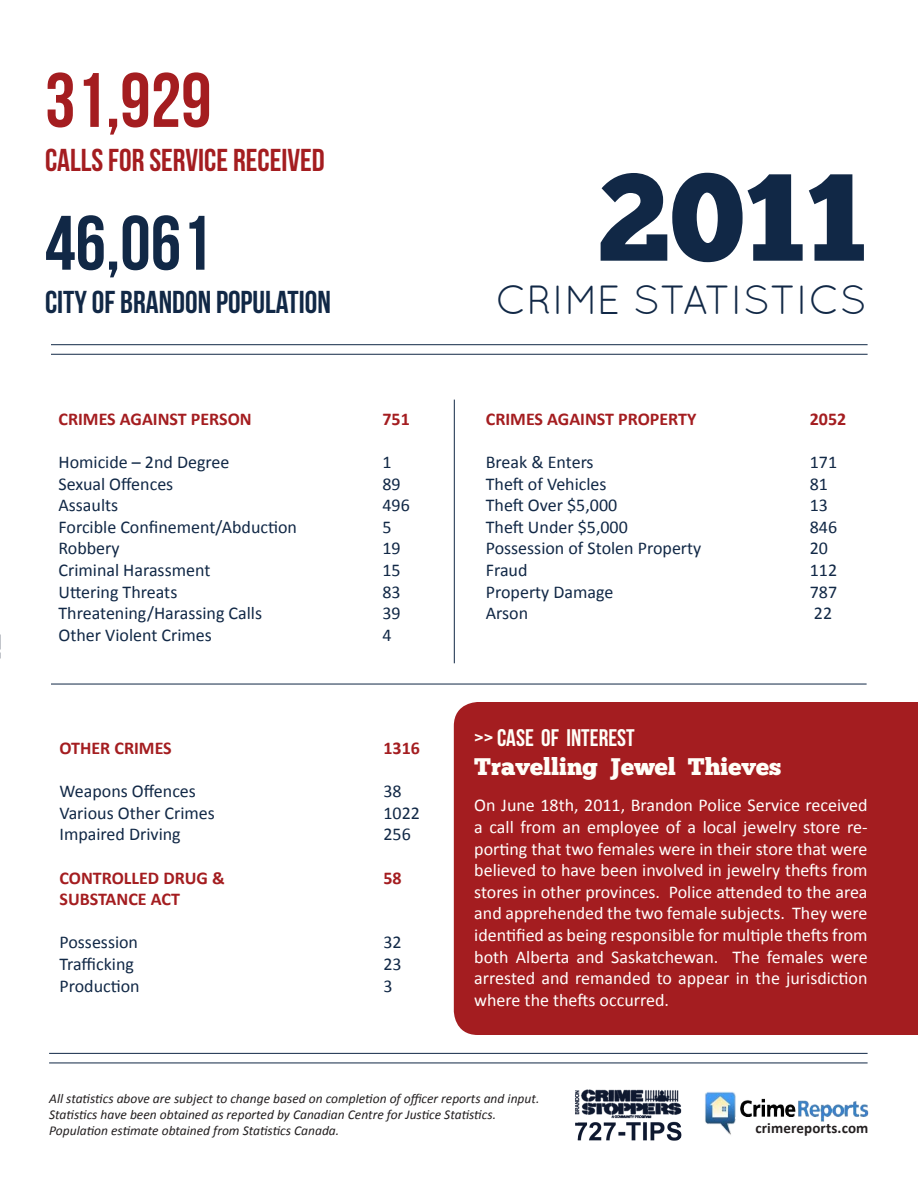
<style>
.page{position:relative;width:918px;height:1188px;background:#fff}
.page>*{position:absolute;margin:0;border:0;box-sizing:border-box;transform-origin:0 0}
.t1{font:123.6px "Chunk Five";color:#112846}
.t2{font:76.95px "Bebas Neue";color:#a41d20}
.t3{font:76.95px "Bebas Neue";color:#112846}
.t4{font:40.65px "Quicksand";color:#112846}
.t5{font:31.65px "Bebas Neue";color:#a41d20}
.t6{font:31.65px "Bebas Neue";color:#112846}
.t7{font:24px "Chunk Five";color:#fffef8}
.t8{font:24px "Bebas Neue";color:#fffef8}
.t9{font:18px/21.6px "Calibri";color:#fffefc;text-align:justify}
.t10{font:18px "Calibri";color:#112846}
.t11{font:700 18px "Calibri";color:#a41d20}
.t12{font:700 15px "Calibri";letter-spacing:.01em;color:#231f20}
.t13{font:italic 13.5px/16.2px "Calibri";color:#231f20}
</style>
<div class="page">
<div style="left:454px;top:702px;width:464px;height:333px;background:#a41d20"></div>
<hr style="left:51px;top:354px;width:817px;height:1px;background:#112846">
<hr style="left:51px;top:344px;width:817px;height:1px;background:#112846">
<hr style="left:454px;top:400px;width:1px;height:263px;background:#112846">
<hr style="left:51px;top:684px;width:816px;height:1px;background:#112846">
<hr style="left:49px;top:1063px;width:819px;height:1px;background:#112846">
<hr style="left:49px;top:1053px;width:819px;height:1px;background:#112846">
<img style="left:575px;top:1089px;width:107px;height:52px">
<img style="left:705px;top:1092px;width:164px;height:43px">
<h2 class="t2" style="left:45px;top:58px;width:168px">31,929</h2>
<h3 class="t5" style="left:45px;top:142px;width:281px">CALLS FOR SERVICE RECEIVED</h3>
<h2 class="t3" style="left:45px;top:201px;width:168px">46,061</h2>
<h3 class="t6" style="left:45px;top:285px;width:287px">CITY OF BRANDON POPULATION</h3>
<p class="t11" style="left:58px;top:407px;width:195px">CRIMES AGAINST PERSON</p>
<p class="t11" style="left:382px;top:407px;width:29px">751</p>
<p class="t10" style="left:58px;top:451px;width:173px">Homicide – 2nd Degree</p>
<p class="t10" style="left:382px;top:451px;width:11px">1</p>
<p class="t10" style="left:58px;top:472px;width:116px">Sexual Offences</p>
<p class="t10" style="left:382px;top:472px;width:20px">89</p>
<p class="t10" style="left:58px;top:494px;width:61px">Assaults</p>
<p class="t10" style="left:382px;top:494px;width:29px">496</p>
<p class="t10" style="left:58px;top:515px;width:240px">Forcible Confinement/Abduction</p>
<p class="t10" style="left:382px;top:515px;width:11px">5</p>
<p class="t10" style="left:58px;top:537px;width:63px">Robbery</p>
<p class="t10" style="left:382px;top:537px;width:20px">19</p>
<p class="t10" style="left:58px;top:559px;width:153px">Criminal Harassment</p>
<p class="t10" style="left:382px;top:559px;width:20px">15</p>
<p class="t10" style="left:58px;top:580px;width:120px">Uttering Threats</p>
<p class="t10" style="left:382px;top:580px;width:20px">83</p>
<p class="t10" style="left:58px;top:602px;width:205px">Threatening/Harassing Calls</p>
<p class="t10" style="left:382px;top:602px;width:20px">39</p>
<p class="t10" style="left:58px;top:623px;width:155px">Other Violent Crimes</p>
<p class="t10" style="left:382px;top:623px;width:11px">4</p>
<p class="t11" style="left:59px;top:736px;width:114px">OTHER CRIMES</p>
<p class="t11" style="left:383px;top:736px;width:38px">1316</p>
<p class="t10" style="left:59px;top:780px;width:138px">Weapons Offences</p>
<p class="t10" style="left:383px;top:780px;width:20px">38</p>
<p class="t10" style="left:59px;top:801px;width:157px">Various Other Crimes</p>
<p class="t10" style="left:383px;top:801px;width:38px">1022</p>
<p class="t10" style="left:59px;top:823px;width:123px">Impaired Driving</p>
<p class="t10" style="left:383px;top:823px;width:29px">256</p>
<p class="t11" style="left:59px;top:866px;width:167px">CONTROLLED DRUG &amp;</p>
<p class="t11" style="left:383px;top:866px;width:20px">58</p>
<p class="t11" style="left:59px;top:888px;width:122px">SUBSTANCE ACT</p>
<p class="t10" style="left:59px;top:931px;width:80px">Possession</p>
<p class="t10" style="left:383px;top:931px;width:20px">32</p>
<p class="t10" style="left:59px;top:953px;width:76px">Trafficking</p>
<p class="t10" style="left:383px;top:953px;width:20px">23</p>
<p class="t10" style="left:59px;top:974px;width:82px">Production</p>
<p class="t10" style="left:383px;top:974px;width:11px">3</p>
<h1 class="t1" style="left:598px;top:144px;width:271px">2011</h1>
<h3 class="t4" style="left:495px;top:277px;width:373px">CRIME STATISTICS</h3>
<p class="t11" style="left:486px;top:407px;width:212px">CRIMES AGAINST PROPERTY</p>
<p class="t11" style="left:810px;top:407px;width:38px">2052</p>
<p class="t10" style="left:486px;top:451px;width:109px">Break &amp; Enters</p>
<p class="t10" style="left:810px;top:451px;width:29px">171</p>
<p class="t10" style="left:486px;top:472px;width:122px">Theft of Vehicles</p>
<p class="t10" style="left:810px;top:472px;width:20px">81</p>
<p class="t10" style="left:486px;top:494px;width:133px">Theft Over $5,000</p>
<p class="t10" style="left:810px;top:494px;width:20px">13</p>
<p class="t10" style="left:486px;top:515px;width:144px">Theft Under $5,000</p>
<p class="t10" style="left:810px;top:515px;width:29px">846</p>
<p class="t10" style="left:486px;top:537px;width:217px">Possession of Stolen Property</p>
<p class="t10" style="left:810px;top:537px;width:20px">20</p>
<p class="t10" style="left:486px;top:559px;width:43px">Fraud</p>
<p class="t10" style="left:810px;top:559px;width:29px">112</p>
<p class="t10" style="left:486px;top:580px;width:129px">Property Damage</p>
<p class="t10" style="left:810px;top:580px;width:29px">787</p>
<p class="t10" style="left:486px;top:602px;width:44px">Arson</p>
<p class="t10" style="left:814px;top:602px;width:20px">22</p>
<h3 class="t8" style="left:474px;top:724px;width:162px">&gt;&gt; CASE OF INTEREST</h3>
<h3 class="t7" style="left:474px;top:752px;width:309px">Travelling Jewel Thieves</h3>
<p class="t9" style="left:474px;top:795px;width:395px">On June 18th, 2011, Brandon Police Service received a call from an employee of a local jewelry store re&shy;porting that two females were in their store that were believed to have been involved in jewelry thefts from stores in other provinces. Police attended to the area and apprehended the two female subjects. They were identified as being responsible for multiple thefts from both Alberta and Saskatchewan. The females were arrested and remanded to appear in the jurisdiction where the thefts occurred.</p>
<p class="t13" style="left:49px;top:1090px;width:492px">All statistics above are subject to change based on completion of officer reports and input.<br>Statistics have been obtained as reported by Canadian Centre for Justice Statistics.<br>Population estimate obtained from Statistics Canada.</p>
<p class="t12" style="left:755px;top:1118px;width:115px">crimereports.com</p>
</div>
